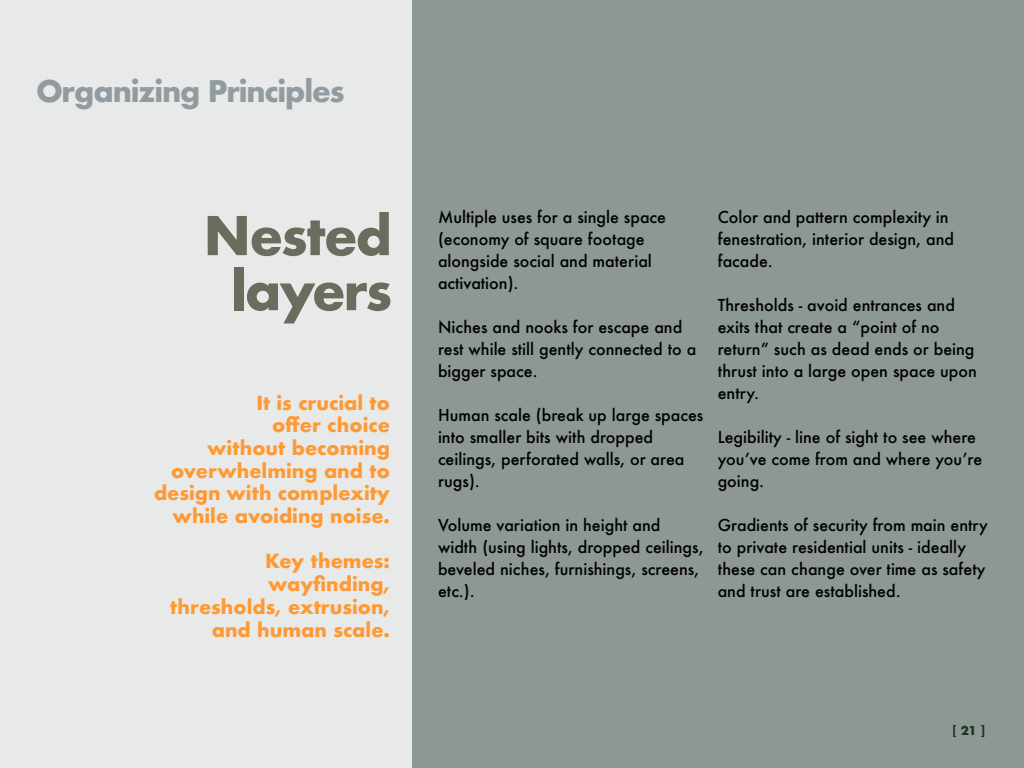
<style>
.page{position:relative;width:1024px;height:768px;background:#fff}
.page>*{position:absolute;margin:0;border:0;box-sizing:border-box;transform-origin:0 0}
.t1{font:700 52px/55px "Futura";letter-spacing:-.04em;color:#6a6c5e;text-align:center}
.t2{font:700 29px "Futura";letter-spacing:-.04em;color:#929b9f}
.t3{font:700 18.9px/22.7px "Futura";color:#f93;text-align:right}
.sam_s_body_text{font:500 16px/22px "Futura";color:#000}
.t4{font:700 12px "Futura";color:#000}
</style>
<div class="page">
<div style="left:412px;top:0;width:612px;height:768px;background:#8e9893"></div>
<div style="left:0;top:0;width:412px;height:768px;background:#e8eae9"></div>
<p class="t2" style="left:36px;top:70px;width:310px">Organizing Principles</p>
<p class="t1" style="left:204px;top:208px;width:190px">Nested layers</p>
<p class="sam_s_body_text" style="left:438px;top:206px;width:230px">Multiple uses for a single space (economy of square footage alongside social and material activation).</p>
<p class="sam_s_body_text" style="left:438px;top:316px;width:260px">Niches and nooks for escape and rest while still gently connected to a bigger space.</p>
<p class="sam_s_body_text" style="left:438px;top:404px;width:267px">Human scale (break up large spaces into smaller bits with dropped ceilings, perforated walls, or area rugs).</p>
<p class="sam_s_body_text" style="left:438px;top:514px;width:267px">Volume variation in height and width (using lights, dropped ceilings, beveled niches, furnishings, screens, etc.).</p>
<p class="t3" style="left:154px;top:391px;width:238px">It is crucial to<br>offer choice<br>without becoming overwhelming and to design with complexity while avoiding noise.</p>
<p class="t3" style="left:265px;top:550px;width:126px">Key themes:</p>
<p class="t3" style="left:170px;top:573px;width:221px">wayfinding, thresholds, extrusion, and human scale.</p>
<p class="sam_s_body_text" style="left:718px;top:206px;width:238px">Color and pattern complexity in fenestration, interior design, and facade.</p>
<p class="sam_s_body_text" style="left:718px;top:294px;width:261px">Thresholds - avoid entrances and exits that create a “point of no return” such as dead ends or being thrust into a large open space upon entry.</p>
<p class="sam_s_body_text" style="left:718px;top:426px;width:266px">Legibility - line of sight to see where you’ve come from and where you’re going.</p>
<p class="sam_s_body_text" style="left:718px;top:514px;width:272px">Gradients of security from main entry to private residential units - ideally these can change over time as safety and trust are established.</p>
<p class="t4" style="left:952px;top:722px;width:35px">[ 21 ]</p>
</div>
